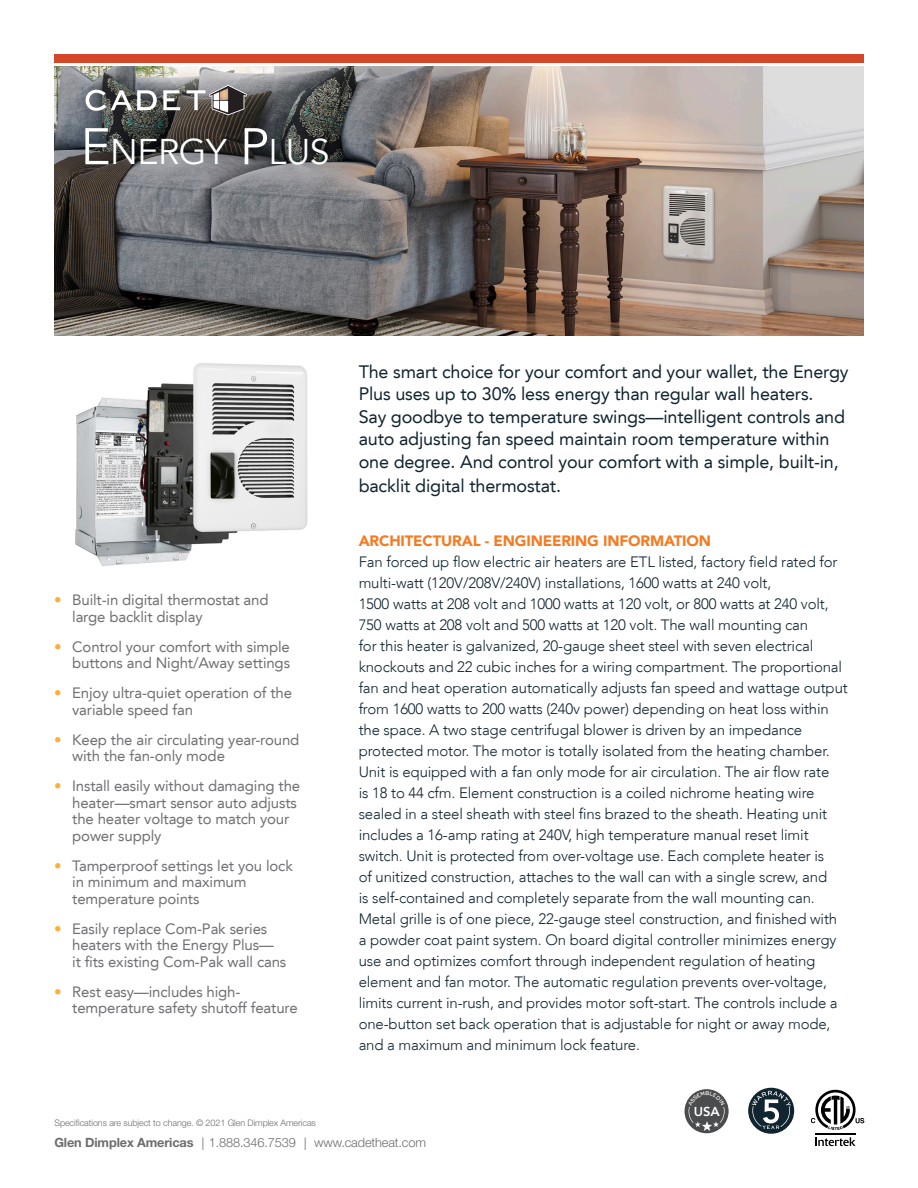
<style>
.page{position:relative;width:918px;height:1188px;background:#fff}
.page>*{position:absolute;margin:0;border:0;box-sizing:border-box;transform-origin:0 0}
.t1{font:35.7px "Avenir LT";letter-spacing:-.015em;color:#fff}
.t2{font:18px/22.8px "Avenir LT";letter-spacing:-.01em;color:#112530}
.t3{font:300 15px/21px "Avenir LT";letter-spacing:-.01em;color:#112530}
.t4{font:15px/16.5px "Avenir LT";letter-spacing:-.01em;color:#717074}
.t5{font:900 15px "Avenir LT";letter-spacing:-.01em;color:#f47b21}
.t6{font:800 12.9px "Avenir LT";color:#fff}
.t7{font:300 12.75px "Helvetica Neue LT Std";letter-spacing:-.01em;color:#6c6d70}
.t8{font:300 9px "Helvetica Neue LT Std";letter-spacing:-.01em;color:#6c6d70}
.s1{font-size:51px}
.s2{color:#fbb033}
.s3{font-weight:700}
.s4{font-family:"Calibri"}
</style>
<div class="page">
<img style="left:54px;top:67px;width:810px;height:268px">
<div style="left:54px;top:54px;width:810px;height:9px;background:#d44728"></div>
<img style="left:75px;top:363px;width:233px;height:203px">
<svg style="left:86px;top:90px;width:71px;height:21px"></svg>
<svg style="left:163px;top:90px;width:17px;height:20px"></svg>
<svg style="left:186px;top:85px;width:61px;height:30px;background:#7d7874"></svg>
<svg style="left:748px;top:1088px;width:46px;height:46px"></svg>
<svg style="left:815px;top:1137px;width:41px;height:9px"></svg>
<hr style="left:815px;top:1133px;width:41px;height:1px;background:#000">
<svg style="left:811px;top:1090px;width:53px;height:40px"></svg>
<svg style="left:685px;top:1089px;width:44px;height:44px"></svg>
<p class="t1" style="left:81px;top:131px;width:251px"><span class="s1">E</span>NERGY <span class="s1">P</span>LUS</p>
<p class="t4" style="left:72px;top:592px;width:198px;text-indent:-18px"><span class="s2">•</span> Built-in digital thermostat and large backlit display</p>
<p class="t4" style="left:54px;top:639px;width:237px;text-align:right"><span class="s2">•</span> Control your comfort with simple buttons and Night/Away settings</p>
<p class="t4" style="left:72px;top:685px;width:221px;text-indent:-18px"><span class="s2">•</span> Enjoy ultra-quiet operation of the variable speed fan</p>
<p class="t4" style="left:72px;top:732px;width:229px;text-indent:-18px"><span class="s2">•</span> Keep the air circulating year-round with the fan-only mode</p>
<p class="t4" style="left:72px;top:778px;width:230px;text-indent:-18px"><span class="s2">•</span> Install easily without damaging the heater—smart sensor auto adjusts the heater voltage to match your power supply</p>
<p class="t4" style="left:72px;top:858px;width:222px;text-indent:-18px"><span class="s2">•</span> Tamperproof settings let you lock in minimum and maximum</p>
<p class="t4" style="left:72px;top:891px;width:129px">temperature points</p>
<p class="t4" style="left:72px;top:921px;width:203px;text-indent:-18px"><span class="s2">•</span> Easily replace Com-Pak series heaters with the Energy Plus—</p>
<p class="t4" style="left:72px;top:954px;width:216px">it fits existing Com-Pak wall cans</p>
<p class="t4" style="left:54px;top:984px;width:188px"><span class="s2">•</span> Rest easy—includes high-</p>
<p class="t4" style="left:72px;top:1000px;width:227px">temperature safety shutoff feature</p>
<p class="t2" style="left:359px;top:360px;width:491px">The smart choice for your comfort and your wallet, the Energy Plus uses up to 30% less energy than regular wall heaters.<br>Say goodbye to temperature swings—intelligent controls and auto adjusting fan speed maintain room temperature within one degree. And control your comfort with a simple, built-in, backlit digital thermostat.</p>
<p class="t5" style="left:359px;top:532px;width:354px">ARCHITECTURAL - ENGINEERING INFORMATION</p>
<p class="t3" style="left:359px;top:551px;width:491px">Fan forced up flow electric air heaters are ETL listed, factory field rated for multi-watt (120V/208V/240V) installations, 1600 watts at 240 volt,<br>1500 watts at 208 volt and 1000 watts at 120 volt, or 800 watts at 240 volt, 750 watts at 208 volt and 500 watts at 120 volt. The wall mounting can<br>for this heater is galvanized, 20-gauge sheet steel with seven electrical knockouts and 22 cubic inches for a wiring compartment. The proportional fan and heat operation automatically adjusts fan speed and wattage output from 1600 watts to 200 watts (240v power) depending on heat loss within the space. A two stage centrifugal blower is driven by an impedance protected motor. The motor is totally isolated from the heating chamber.<br>Unit is equipped with a fan only mode for air circulation. The air flow rate<br>is 18 to 44 cfm. Element construction is a coiled nichrome heating wire sealed in a steel sheath with steel fins brazed to the sheath. Heating unit includes a 16-amp rating at 240V, high temperature manual reset limit switch. Unit is protected from over-voltage use. Each complete heater is<br>of unitized construction, attaches to the wall can with a single screw, and<br>is self-contained and completely separate from the wall mounting can.<br>Metal grille is of one piece, 22-gauge steel construction, and finished with a powder coat paint system. On board digital controller minimizes energy use and optimizes comfort through independent regulation of heating element and fan motor. The automatic regulation prevents over-voltage, limits current in-rush, and provides motor soft-start. The controls include a one-button set back operation that is adjustable for night or away mode, and a maximum and minimum lock feature.</p>
<p class="t6" style="left:694px;top:1104px;width:28px">USA</p>
<p class="t8" style="left:54px;top:1117px;width:263px">Specifications are subject to change. © 2021 Glen Dimplex Americas</p>
<p class="t7" style="left:54px;top:1135px;width:373px"><span class="s3">Glen Dimplex Americas</span> <span class="s4">│</span> 1.888.346.7539 <span class="s4">│</span> www.cadetheat.com</p>
</div>
